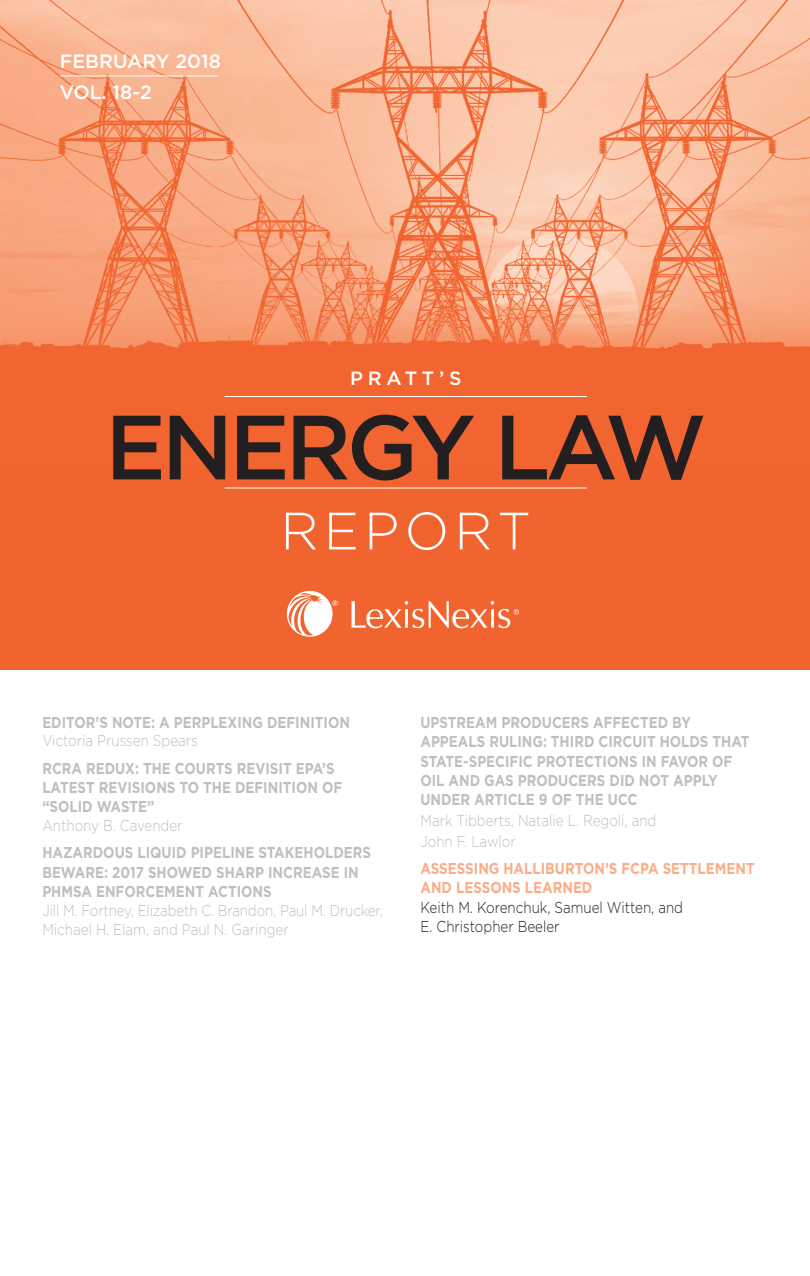
<style>
.page{position:relative;width:810px;height:1276px;background:#fff}
.page>*{position:absolute;margin:0;border:0;box-sizing:border-box;transform-origin:0 0}
.t1{font:500 91px "Gotham";letter-spacing:-.05em;color:#231f20}
.t2{font:300 52.5px "Gotham";letter-spacing:.1em;color:#fff}
.t3{font:500 19.25px "Gotham";color:#fff}
.t4{font:700 15.75px/19.2px "Gotham";color:#bfbfbf;scale:.85 1}
.t5{font:300 15.75px/19.2px "Gotham";color:#bfbfbf;scale:.85 1}
.t6{font:700 15.75px/19.2px "Gotham";color:#f9ad88;scale:.85 1}
.t7{font:300 15.75px/19.2px "Gotham";color:#231f20;scale:.85 1}
</style>
<div class="page">
<img style="left:0;top:0;width:810px;height:469px">
<div style="left:0;top:469px;width:810px;height:201px;background:#f2642f"></div>
<img style="left:286px;top:590px;width:233px;height:47px">
<hr style="left:225px;top:487px;width:362px;height:1px;background:#fff">
<hr style="left:225px;top:396px;width:362px;height:1px;background:#fff">
<hr style="left:60px;top:76px;width:158px;height:1px;background:#fff">
<p class="t3" style="left:60px;top:49px;width:78px">FEBRUARY</p>
<p class="t3" style="left:175px;top:49px;width:47px">2018</p>
<p class="t3" style="left:60px;top:80px;width:94px">VOL. 18-2</p>
<p class="t3" style="left:350px;top:366px;width:113px">PRA TT’S</p>
<h1 class="t1" style="left:105px;top:388px;width:603px">ENERGY LAW</h1>
<h2 class="t2" style="left:280px;top:498px;width:252px">Report</h2>
<p class="t4" style="left:42px;top:713px;width:363px">EDITOR’S NOTE: A PERPLEXING DEFINITION</p>
<p class="t5" style="left:42px;top:731px;width:184px">Victoria Prussen Spears</p>
<p class="t4" style="left:42px;top:758px;width:354px">RCRA REDUX: THE COURTS REVISIT EPA’S<br>LATEST REVISIONS TO THE DEFINITION OF “SOLID WASTE”</p>
<p class="t5" style="left:42px;top:816px;width:167px">Anthony B. Cavender</p>
<p class="t4" style="left:42px;top:843px;width:388px">HAZARDOUS LIQUID PIPELINE STAKEHOLDERS<br>BEWARE: 2017 SHOWED SHARP INCREASE IN<br>PHMSA ENFORCEMENT ACTIONS</p>
<p class="t5" style="left:42px;top:900px;width:402px">Jill M. Fortney, Elizabeth C. Brandon, Paul M. Drucker,<br>Michael H. Elam, and Paul N. Garinger</p>
<p class="t4" style="left:420px;top:713px;width:388px">UPSTREAM PRODUCERS AFFECTED BY APPEALS RULING: THIRD CIRCUIT HOLDS THAT STATE-SPECIFIC PROTECTIONS IN FAVOR OF OIL AND GAS PRODUCERS DID NOT APPLY UNDER ARTICLE 9 OF THE UCC</p>
<p class="t5" style="left:420px;top:809px;width:279px;line-height:21px">Mark Tibberts, Natalie L. Regoli, and<br>John F. Lawlor</p>
<p class="t6" style="left:420px;top:859px;width:395px">ASSESSING HALLIBURTON’S FCPA SETTLEMENT<br>AND LESSONS LEARNED</p>
<p class="t7" style="left:420px;top:897px;width:310px">Keith M. Korenchuk, Samuel Witten, and<br>E. Christopher Beeler</p>
</div>
